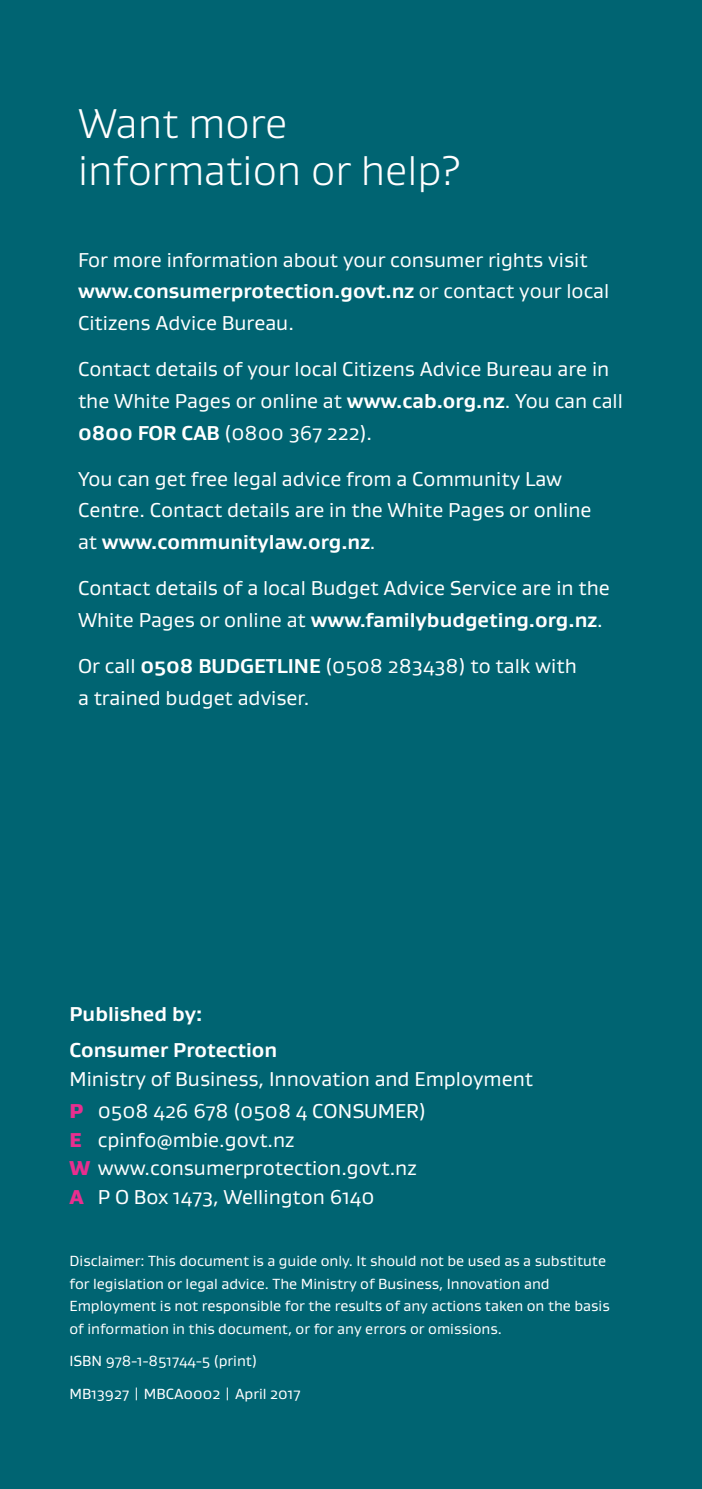
<style>
.page{position:relative;width:702px;height:1489px;background:#fff}
.page>*{position:absolute;margin:0;border:0;box-sizing:border-box;transform-origin:0 0}
.t1{font:300 42.5px/47.5px "Gustan";color:#fff}
.t2{font:20.5px/31.8px "Gustan";color:#fff}
.t3{font:700 20.5px/35.8px "Gustan";color:#fff}
.t4{font:15px/22.5px "Gustan";color:#fff}
.s1{font-weight:700}
.s2{font-weight:900;color:#e82e8f}
</style>
<div class="page">
<div style="left:0;top:0;width:702px;height:1488px;background:#006472"></div>
<h1 class="t1" style="left:78px;top:98px;width:384px">Want more information or help?</h1>
<p class="t2" style="left:78px;top:243px;width:533px">For more information about your consumer rights visit <span class="s1">www.consumerprotection.govt.nz</span> or contact your local<br>Citizens Advice Bureau.</p>
<p class="t2" style="left:78px;top:352px;width:546px">Contact details of your local Citizens Advice Bureau are in the White Pages or online at <span class="s1">www.cab.org.nz</span>. You can call<br><span class="s1">0800 FOR CAB</span> (0800 367 222).</p>
<p class="t2" style="left:78px;top:462px;width:515px">You can get free legal advice from a Community Law<br>Centre. Contact details are in the White Pages or online at <span class="s1">www.communitylaw.org.nz</span>.</p>
<p class="t2" style="left:78px;top:571px;width:533px">Contact details of a local Budget Advice Service are in the<br>White Pages or online at <span class="s1">www.familybudgeting.org.nz</span>.</p>
<p class="t2" style="left:78px;top:649px;width:500px">Or call <span class="s1">0508 BUDGETLINE</span> (0508 283438) to talk with a trained budget adviser.</p>
<p class="t3" style="left:69px;top:995px;width:209px">Published by:<br>Consumer Protection</p>
<p class="t2" style="left:69px;top:1061px;width:465px">Ministry of Business, Innovation and Employment<br><span class="s2">P</span> 0508 426 678 (0508 4 CONSUMER)</p>
<p class="t2" style="left:69px;top:1124px;width:349px;line-height:28.8px"><span class="s2">E</span> cpinfo@mbie.govt.nz<br><span class="s2">W</span> www.consumerprotection.govt.nz<br><span class="s2">A</span> P O Box 1473, Wellington 6140</p>
<p class="t4" style="left:69px;top:1249px;width:542px">Disclaimer: This document is a guide only. It should not be used as a substitute for legislation or legal advice. The Ministry of Business, Innovation and Employment is not responsible for the results of any actions taken on the basis of information in this document, or for any errors or omissions.</p>
<p class="t4" style="left:69px;top:1349px;width:189px">ISBN 978-1-851744-5 (print)</p>
<p class="t4" style="left:69px;top:1381px;width:232px">MB13927 | MBCA0002 | April 2017</p>
</div>
